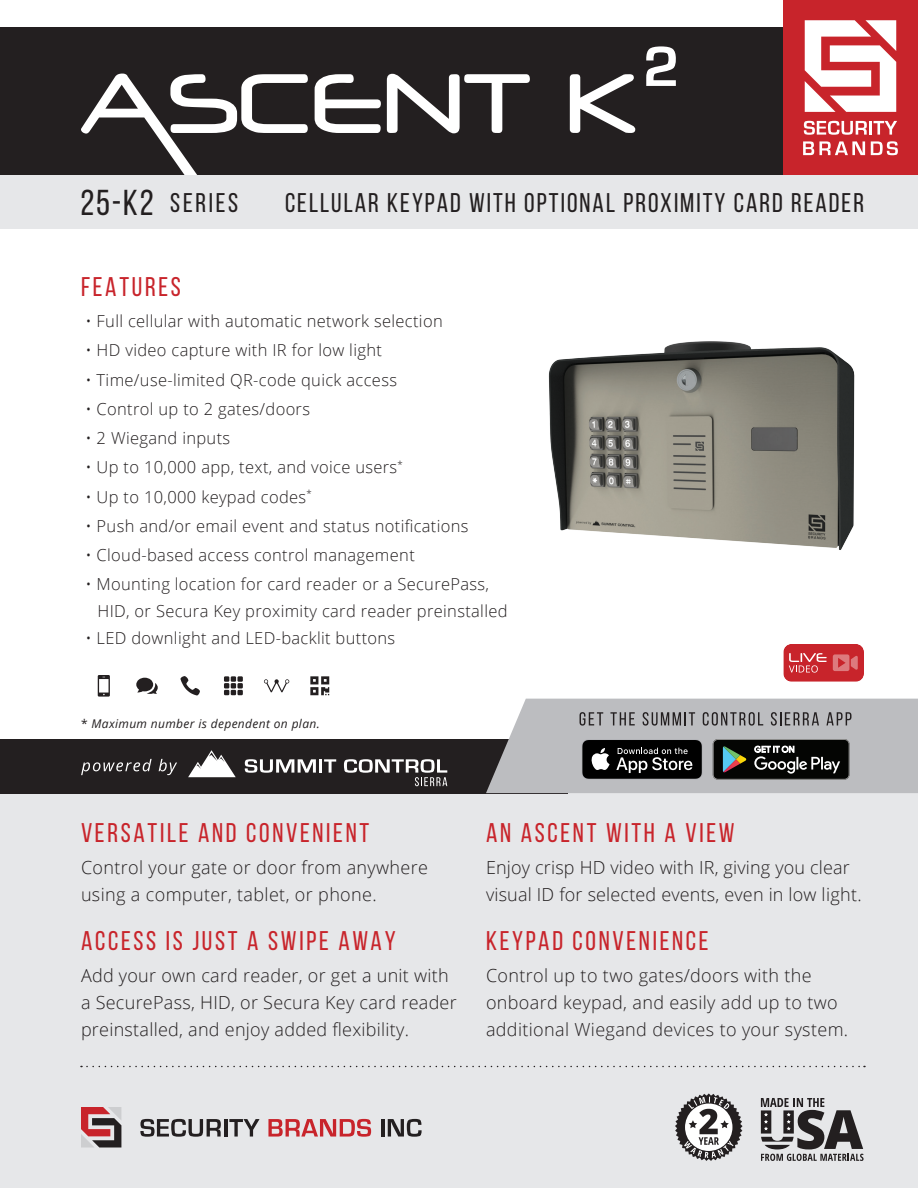
<style>
.page{position:relative;width:918px;height:1188px;background:#fff}
.page>*{position:absolute;margin:0;border:0;box-sizing:border-box;transform-origin:0 0}
.t1{font:27px "Bebas Neue";letter-spacing:.1em;color:#c8242b}
.t2{font:27px "Bebas Neue";letter-spacing:.075em;color:#231f20}
.t3{font:300 18px/27px "Open Sans";letter-spacing:.015em;color:#231f20}
.t4{font:300 16.5px/27px "Open Sans";letter-spacing:.02em;color:#231f20}
.t5{font:italic 12px "Open Sans";letter-spacing:.03em;color:#231f20}
.s1{font-size:36px}
.s2{font-style:normal}
</style>
<div class="page">
<div style="left:0;top:793px;width:918px;height:395px;background:#e6e7e9"></div>
<div style="left:0;top:739px;width:568px;height:54px;background:#231f20"></div>
<img style="left:548px;top:341px;width:307px;height:209px">
<svg style="left:783px;top:644px;width:81px;height:38px;background:#cf4046"></svg>
<svg style="left:81px;top:1066px;width:784px;height:1px"></svg>
<svg style="left:81px;top:759px;width:71px;height:16px"></svg>
<svg style="left:159px;top:759px;width:18px;height:16px"></svg>
<svg style="left:324px;top:759px;width:12px;height:14px"></svg>
<hr style="left:319px;top:759px;width:3px;height:14px;background:#fff">
<svg style="left:245px;top:759px;width:71px;height:14px"></svg>
<svg style="left:188px;top:750px;width:48px;height:27px"></svg>
<svg style="left:344px;top:759px;width:103px;height:27px"></svg>
<svg style="left:136px;top:678px;width:22px;height:16px"></svg>
<svg style="left:180px;top:676px;width:20px;height:20px"></svg>
<svg style="left:224px;top:676px;width:19px;height:19px"></svg>
<svg style="left:98px;top:675px;width:12px;height:22px"></svg>
<svg style="left:264px;top:679px;width:25px;height:13px"></svg>
<svg style="left:310px;top:676px;width:19px;height:19px"></svg>
<svg style="left:486px;top:699px;width:432px;height:94px;background:#939496"></svg>
<svg style="left:81px;top:1107px;width:40px;height:40px"></svg>
<svg style="left:140px;top:1119px;width:81px;height:18px"></svg>
<hr style="left:224px;top:1119px;width:3px;height:18px;background:#231f20">
<svg style="left:229px;top:1119px;width:31px;height:18px"></svg>
<svg style="left:268px;top:1119px;width:103px;height:18px"></svg>
<hr style="left:381px;top:1119px;width:3px;height:18px;background:#231f20">
<svg style="left:388px;top:1119px;width:34px;height:18px"></svg>
<svg style="left:675px;top:1093px;width:68px;height:68px"></svg>
<svg style="left:761px;top:1098px;width:103px;height:63px"></svg>
<div style="left:0;top:27px;width:783px;height:149px;background:#231f20"></div>
<div style="left:783px;top:0;width:135px;height:176px;background:#c8242b"></div>
<svg style="left:803px;top:141px;width:62px;height:14px"></svg>
<svg style="left:871px;top:141px;width:27px;height:14px"></svg>
<svg style="left:804px;top:121px;width:63px;height:14px"></svg>
<hr style="left:869px;top:121px;width:3px;height:14px;background:#fff">
<svg style="left:874px;top:121px;width:23px;height:14px"></svg>
<svg style="left:805px;top:20px;width:91px;height:92px"></svg>
<svg style="left:81px;top:74px;width:227px;height:102px"></svg>
<svg style="left:315px;top:74px;width:66px;height:59px"></svg>
<svg style="left:387px;top:74px;width:143px;height:59px"></svg>
<svg style="left:570px;top:74px;width:65px;height:59px"></svg>
<svg style="left:646px;top:46px;width:30px;height:40px"></svg>
<div style="left:0;top:176px;width:918px;height:54px;background:#e6e7e9"></div>
<h1 class="t2" style="left:80px;top:188px;width:159px"><span class="s1">25-K2</span> SERIES</h1>
<h1 class="t2" style="left:285px;top:188px;width:580px">CELLULAR KEYPAD WITH OPTIONAL PROXIMITY CARD READER</h1>
<h1 class="t1" style="left:81px;top:272px;width:101px">FEATURES</h1>
<p class="t4" style="left:86px;top:307px;width:359px">• Full cellular with automatic network selection</p>
<p class="t4" style="left:86px;top:336px;width:298px">• HD video capture with IR for low light</p>
<p class="t4" style="left:86px;top:366px;width:313px">• Time/use-limited QR-code quick access</p>
<p class="t4" style="left:86px;top:395px;width:226px">• Control up to 2 gates/doors</p>
<p class="t4" style="left:86px;top:424px;width:146px">• 2 Wiegand inputs</p>
<p class="t4" style="left:86px;top:453px;width:319px">• Up to 10,000 app, text, and voice users<sup>*</sup></p>
<p class="t4" style="left:86px;top:483px;width:228px">• Up to 10,000 keypad codes<sup>*</sup></p>
<p class="t4" style="left:86px;top:512px;width:385px">• Push and/or email event and status notifications</p>
<p class="t4" style="left:86px;top:541px;width:331px">• Cloud-based access control management</p>
<p class="t4" style="left:98px;top:570px;width:412px;text-indent:-12px">• Mounting location for card reader or a SecurePass,<br>HID, or Secura Key proximity card reader preinstalled</p>
<p class="t4" style="left:86px;top:624px;width:311px">• LED downlight and LED-backlit buttons</p>
<p class="t5" style="left:81px;top:715px;width:240px"><span class="s2">*</span> Maximum number is dependent on plan.</p>
<h1 class="t1" style="left:81px;top:818px;width:290px">VERSATILE AND CONVENIENT</h1>
<p class="t3" style="left:81px;top:853px;width:349px">Control your gate or door from anywhere using a computer, tablet, or phone.</p>
<h1 class="t1" style="left:81px;top:926px;width:316px">ACCESS IS JUST A SWIPE AWAY</h1>
<p class="t3" style="left:81px;top:961px;width:377px">Add your own card reader, or get a unit with a SecurePass, HID, or Secura Key card reader preinstalled, and enjoy added flexibility.</p>
<h1 class="t1" style="left:486px;top:818px;width:250px">AN ASCENT WITH A VIEW</h1>
<p class="t3" style="left:486px;top:853px;width:377px">Enjoy crisp HD video with IR, giving you clear visual ID for selected events, even in low light.</p>
<h1 class="t1" style="left:486px;top:926px;width:224px">KEYPAD CONVENIENCE</h1>
<p class="t3" style="left:486px;top:961px;width:364px">Control up to two gates/doors with the onboard keypad, and easily add up to two additional Wiegand devices to your system.</p>
</div>
